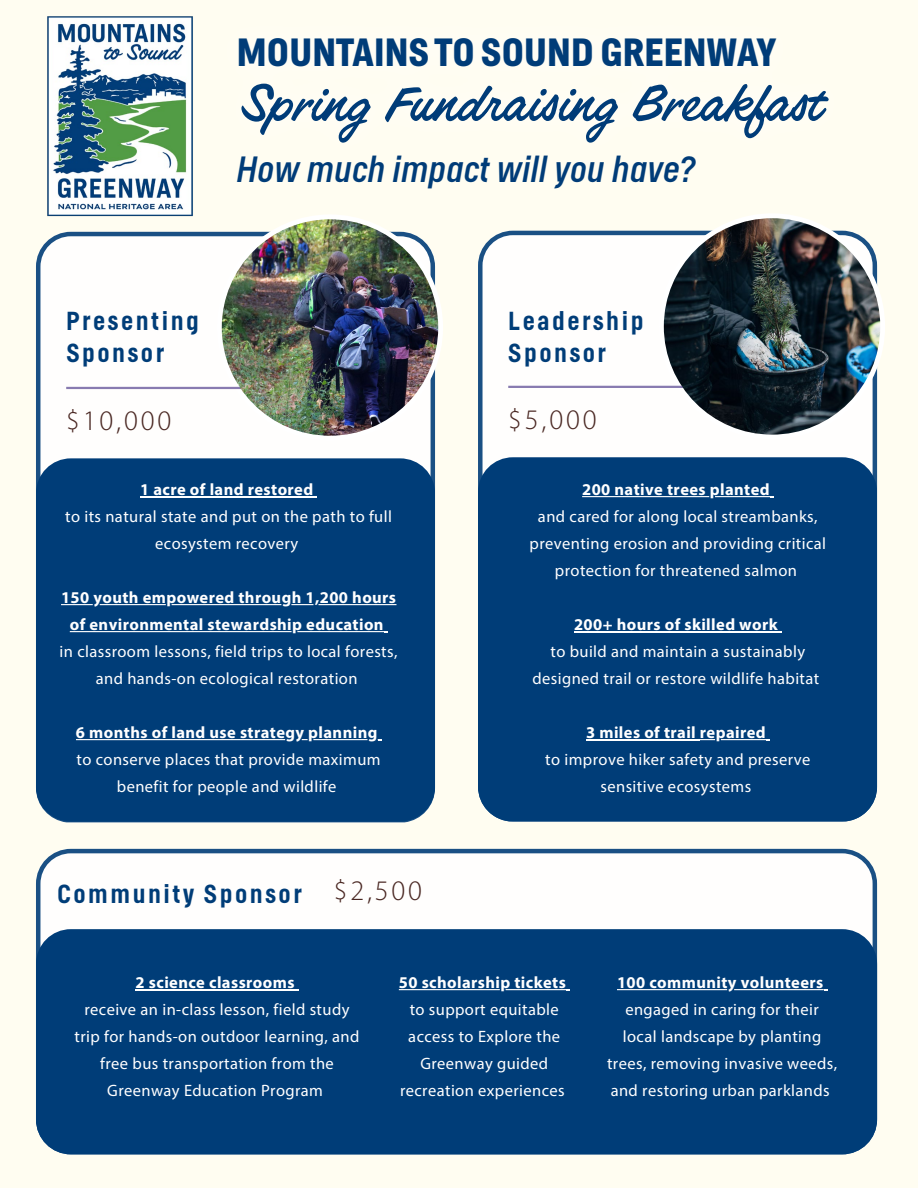
<style>
.page{position:relative;width:918px;height:1188px;background:#fffdf1}
.page>*{position:absolute;margin:0;border:0;box-sizing:border-box;transform-origin:0 0}
.t1{font:58.5px "Filmotype Lucky";color:#003c78}
.t2{font:700 39px "Helsinki";letter-spacing:.005em;color:#003c78}
.t3{font:italic 36.15px "Helsinki";color:#003c78}
.t4{font:300 28.35px "Myriad Pro";letter-spacing:.1em;color:#4a2823}
.t5{font:500 25.8px/32.5px "Helsinki";letter-spacing:.1em;color:#003d78}
.t6{font:16.5px/27px "Myriad Pro";letter-spacing:.025em;color:#fff;text-align:center}
.t7{font:700 16.5px/27px "Myriad Pro";letter-spacing:.025em;color:#fff;text-align:center}
.s1{font-family:"Myriad Pro";font-weight:300;font-size:28.35px;color:#4a2823}
</style>
<div class="page">
<svg style="left:36px;top:232px;width:399px;height:226px"></svg>
<div style="left:217px;top:214px;width:226px;height:227px;background:#fff;border-radius:113px"></div>
<hr style="left:66px;top:387px;width:302px;height:2px;background:#887bb0">
<div style="left:36px;top:458px;width:399px;height:364px;background:#003d78"></div>
<img style="left:222px;top:219px;width:216px;height:217px;border-radius:108px">
<hr style="left:140px;top:496px;width:174px;height:1px;background:#fff">
<hr style="left:319px;top:604px;width:77px;height:1px;background:#fff">
<svg style="left:291px;top:604px;width:22px;height:1px"></svg>
<hr style="left:172px;top:604px;width:109px;height:1px;background:#fff">
<hr style="left:100px;top:604px;width:66px;height:1px;background:#fff">
<hr style="left:61px;top:604px;width:32px;height:1px;background:#fff">
<hr style="left:297px;top:631px;width:87px;height:1px;background:#fff">
<hr style="left:70px;top:631px;width:222px;height:1px;background:#fff">
<hr style="left:313px;top:739px;width:54px;height:1px;background:#fff">
<hr style="left:76px;top:739px;width:209px;height:1px;background:#fff">
<svg style="left:478px;top:231px;width:399px;height:564px"></svg>
<div style="left:659px;top:213px;width:226px;height:226px;background:#fff;border-radius:113px"></div>
<hr style="left:508px;top:386px;width:302px;height:2px;background:#887bb0">
<div style="left:478px;top:457px;width:398px;height:365px;background:#003d78"></div>
<img style="left:664px;top:218px;width:216px;height:217px;border-radius:108px">
<hr style="left:715px;top:496px;width:55px;height:1px;background:#fff">
<hr style="left:582px;top:496px;width:127px;height:1px;background:#fff">
<hr style="left:574px;top:631px;width:204px;height:1px;background:#fff">
<hr style="left:596px;top:739px;width:104px;height:1px;background:#fff">
<hr style="left:721px;top:739px;width:45px;height:1px;background:#fff">
<svg style="left:700px;top:739px;width:15px;height:1px"></svg>
<svg style="left:36px;top:849px;width:841px;height:80px"></svg>
<div style="left:36px;top:929px;width:841px;height:225px;background:#003d78"></div>
<hr style="left:136px;top:989px;width:127px;height:1px;background:#fff">
<hr style="left:263px;top:989px;width:32px;height:1px;background:#fff">
<hr style="left:734px;top:989px;width:90px;height:1px;background:#fff">
<hr style="left:617px;top:989px;width:110px;height:1px;background:#fff">
<hr style="left:506px;top:989px;width:60px;height:1px;background:#fff">
<hr style="left:399px;top:989px;width:101px;height:1px;background:#fff">
<img style="left:47px;top:16px;width:146px;height:201px">
<h2 class="t2" style="left:237px;top:30px;width:541px">MOUNTAINS TO SOUND GREENWAY</h2>
<h1 class="t1" style="left:237px;top:73px;width:585px">Spring Fundraising Breakfast</h1>
<h3 class="t3" style="left:237px;top:148px;width:459px">How much impact will you have?</h3>
<h3 class="t5" style="left:66px;top:304px;width:134px">Presenting<br>Sponsor</h3>
<h3 class="t4" style="left:66px;top:403px;width:107px">$10,000</h3>
<h3 class="t5" style="left:508px;top:304px;width:137px">Leadership<br>Sponsor</h3>
<h3 class="t4" style="left:508px;top:402px;width:90px">$5,000</h3>
<p class="t7" style="left:140px;top:475px;width:175px">1 acre of land restored</p>
<p class="t6" style="left:65px;top:503px;width:328px">to its natural state and put on the path to full ecosystem recovery</p>
<p class="t7" style="left:61px;top:583px;width:337px">150 youth empowered through 1,200 hours of environmental stewardship education</p>
<p class="t6" style="left:60px;top:638px;width:339px">in classroom lessons, field trips to local forests, and hands-on ecological restoration</p>
<p class="t7" style="left:76px;top:718px;width:303px">6 months of land use strategy planning</p>
<p class="t6" style="left:77px;top:746px;width:306px">to conserve places that provide maximum benefit for people and wildlife</p>
<h3 class="t5" style="left:57px;top:877px;width:367px">Community Sponsor <span class="s1">$2,500</span></h3>
<p class="t7" style="left:582px;top:475px;width:189px">200 native trees planted</p>
<p class="t6" style="left:530px;top:503px;width:298px">and cared for along local streambanks, preventing erosion and providing critical protection for threatened salmon</p>
<p class="t7" style="left:574px;top:610px;width:205px">200+ hours of skilled work</p>
<p class="t6" style="left:532px;top:638px;width:288px">to build and maintain a sustainably designed trail or restore wildlife habitat</p>
<p class="t7" style="left:586px;top:718px;width:181px">3 miles of trail repaired</p>
<p class="t6" style="left:545px;top:746px;width:267px">to improve hiker safety and preserve sensitive ecosystems</p>
<p class="t7" style="left:136px;top:968px;width:160px">2 science classrooms</p>
<p class="t6" style="left:75px;top:996px;width:286px">receive an in-class lesson, field study trip for hands-on outdoor learning, and free bus transportation from the Greenway Education Program</p>
<p class="t7" style="left:399px;top:968px;width:168px">50 scholarship tickets</p>
<p class="t6" style="left:400px;top:996px;width:166px">to support equitable access to Explore the<br>Greenway guided recreation experiences</p>
<p class="t7" style="left:617px;top:968px;width:208px">100 community volunteers</p>
<p class="t6" style="left:607px;top:996px;width:232px">engaged in caring for their local landscape by planting trees, removing invasive weeds, and restoring urban parklands</p>
</div>
